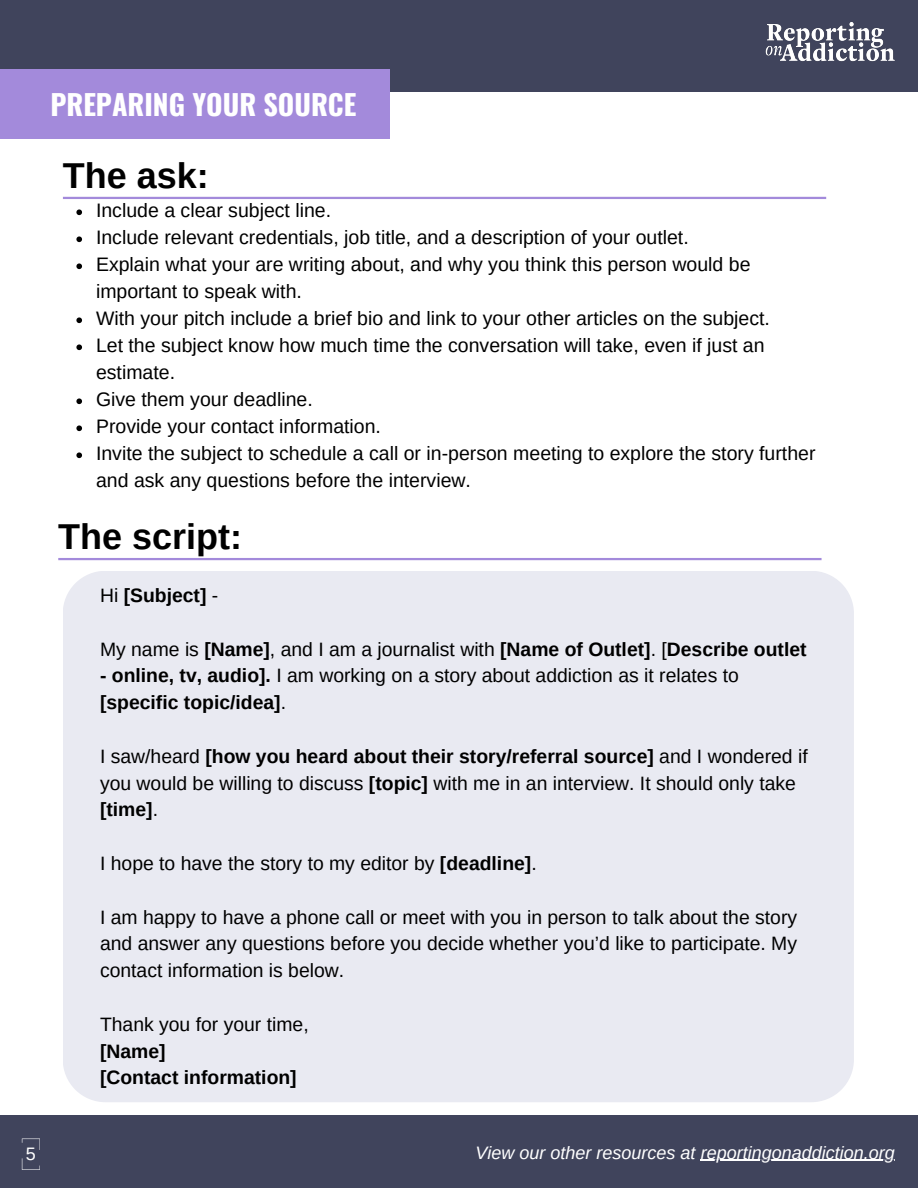
<style>
.page{position:relative;width:918px;height:1188px;background:#fff}
.page>*{position:absolute;margin:0;border:0;box-sizing:border-box;transform-origin:0 0}
.t1{font:700 36px "Arimo";color:#000}
.t2{font:700 28.2px "Oswald";color:#fff}
.t3{font:19.5px/27px "Arimo";color:#000}
.t4{font:19.35px/26.8px "Arimo";color:#000}
.t5{font:700 19.35px "Arimo";color:#000}
.t6{font:italic 18px "Arimo";color:#fff}
.t7{font:18px "Arimo";color:#fff}
.s1{font-weight:400}
.s2{font-weight:700}
</style>
<div class="page">
<svg style="left:76px;top:209px;width:6px;height:6px"></svg>
<svg style="left:76px;top:236px;width:6px;height:6px"></svg>
<svg style="left:76px;top:263px;width:6px;height:6px"></svg>
<svg style="left:76px;top:317px;width:6px;height:6px"></svg>
<svg style="left:76px;top:344px;width:6px;height:6px"></svg>
<svg style="left:76px;top:398px;width:6px;height:6px"></svg>
<svg style="left:76px;top:425px;width:6px;height:6px"></svg>
<svg style="left:76px;top:452px;width:6px;height:6px"></svg>
<hr style="left:63px;top:197px;width:763px;height:2px;background:#a38adb">
<div style="left:0;top:1115px;width:918px;height:73px;background:#40445c"></div>
<svg style="left:21px;top:1138px;width:19px;height:32px"></svg>
<hr style="left:701px;top:1160px;width:194px;height:1px;background:#fff">
<div style="left:0;top:0;width:918px;height:92px;background:#40445c"></div>
<div style="left:0;top:69px;width:390px;height:70px;background:#a38adb"></div>
<img style="left:765px;top:22px;width:129px;height:40px">
<hr style="left:58px;top:558px;width:764px;height:2px;background:#a38adb">
<div style="left:63px;top:571px;width:791px;height:531px;background:#e9eaf2"></div>
<p class="t2" style="left:50px;top:82px;width:308px">PREPARING YOUR SOURCE</p>
<p class="t1" style="left:63px;top:156px;width:147px">The ask:</p>
<h1 class="t3" style="left:96px;top:197px;width:237px">Include a clear subject line.</h1>
<p class="t3" style="left:96px;top:224px;width:594px">Include relevant credentials, job title, and a description of your outlet.</p>
<p class="t3" style="left:96px;top:251px;width:656px">Explain what your are writing about, and why you think this person would be important to speak with.</p>
<p class="t3" style="left:96px;top:305px;width:675px">With your pitch include a brief bio and link to your other articles on the subject.</p>
<p class="t3" style="left:96px;top:332px;width:670px">Let the subject know how much time the conversation will take, even if just an estimate.</p>
<p class="t3" style="left:96px;top:386px;width:218px">Give them your deadline.</p>
<p class="t3" style="left:96px;top:413px;width:286px">Provide your contact information.</p>
<p class="t3" style="left:96px;top:440px;width:721px">Invite the subject to schedule a call or in-person meeting to explore the story further and ask any questions before the interview.</p>
<p class="t1" style="left:58px;top:517px;width:185px">The script:</p>
<p class="t5" style="left:100px;top:584px;width:120px"><span class="s1">Hi</span> [Subject] <span class="s1">-</span></p>
<p class="t5" style="left:100px;top:638px;width:708px"><span class="s1">My name is</span> [Name]<span class="s1">, and I am a journalist with</span> [Name of Outlet]<span class="s1">. [</span>Describe outlet</p>
<p class="t4" style="left:100px;top:662px;width:640px"><span class="s2">- online, tv, audio].</span> I am working on a story about addiction as it relates to <span class="s2">[specific topic/idea]</span>.</p>
<p class="t4" style="left:100px;top:743px;width:709px">I saw/heard <span class="s2">[how you heard about their story/referral source]</span> and I wondered if you would be willing to discuss <span class="s2">[topic]</span> with me in an interview. It should only take <span class="s2">[time]</span>.</p>
<p class="t4" style="left:100px;top:850px;width:438px">I hope to have the story to my editor by <span class="s2">[deadline]</span>.</p>
<p class="t4" style="left:100px;top:903px;width:699px;text-align:justify">I am happy to have a phone call or meet with you in person to talk about the story and answer any questions before you decide whether you’d like to participate. My contact information is below.</p>
<p class="t4" style="left:100px;top:1011px;width:210px">Thank you for your time,</p>
<p class="t5" style="left:100px;top:1040px;width:67px">[Name]</p>
<p class="t5" style="left:100px;top:1067px;width:198px">[Contact information]</p>
<p class="t7" style="left:26px;top:1144px;width:12px">5</p>
<p class="t6" style="left:476px;top:1142px;width:421px">View our other resources at reportingonaddiction.org</p>
</div>
